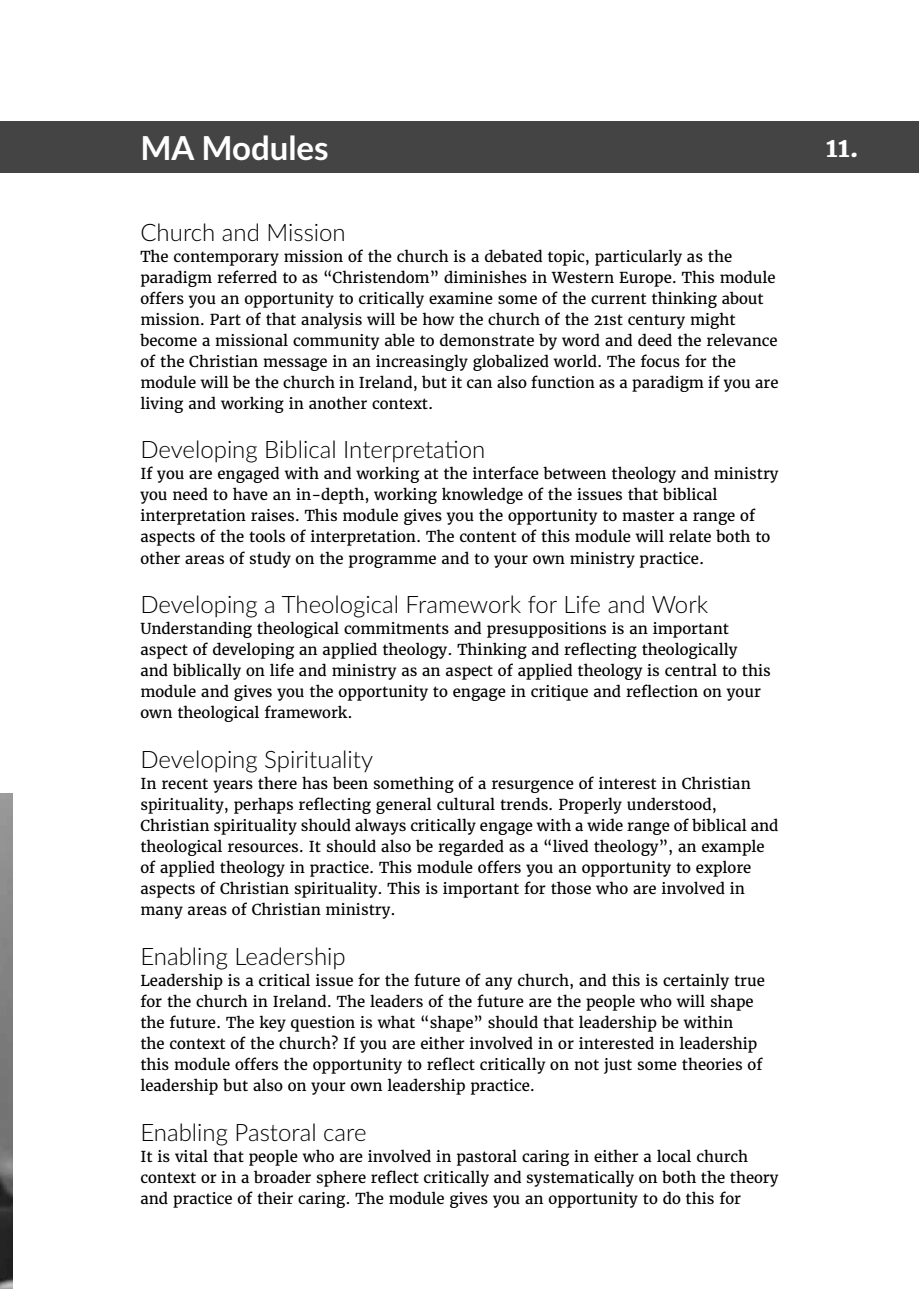
<style>
.page{position:relative;width:919px;height:1289px;background:#fff}
.page>*{position:absolute;margin:0;border:0;box-sizing:border-box;transform-origin:0 0}
.t1{font:700 33px "Lato";color:#fff}
.t2{font:700 27px "Merriweather";color:#fff}
.t3{font:300 24px "Lato";color:#000}
.t4{font:15px/21px "Merriweather";color:#000}
</style>
<div class="page">
<div style="left:0;top:121px;width:13px;height:52px;background:#444"></div>
<img style="left:0;top:793px;width:13px;height:495px">
<div style="left:13px;top:121px;width:905px;height:52px;background:#444"></div>
<h1 class="t1" style="left:140px;top:124px;width:190px">MA Modules</h1>
<h3 class="t3" style="left:140px;top:215px;width:207px">Church and Mission</h3>
<p class="t4" style="left:140px;top:246px;width:639px">The contemporary mission of the church is a debated topic, particularly as the paradigm referred to as “Christendom” diminishes in Western Europe. This module offers you an opportunity to critically examine some of the current thinking about mission. Part of that analysis will be how the church of the 21st century might become a missional community able to demonstrate by word and deed the relevance of the Christian message in an increasingly globalized world. The focus for the module will be the church in Ireland, but it can also function as a paradigm if you are living and working in another context.</p>
<h3 class="t3" style="left:140px;top:433px;width:346px">Developing Biblical Interpretation</h3>
<p class="t4" style="left:140px;top:463px;width:639px">If you are engaged with and working at the interface between theology and ministry you need to have an in-depth, working knowledge of the issues that biblical interpretation raises. This module gives you the opportunity to master a range of aspects of the tools of interpretation. The content of this module will relate both to other areas of study on the programme and to your own ministry practice.</p>
<h3 class="t3" style="left:140px;top:588px;width:569px">Developing a Theological Framework for Life and Work</h3>
<p class="t4" style="left:140px;top:618px;width:632px">Understanding theological commitments and presuppositions is an important aspect of developing an applied theology. Thinking and reflecting theologically<br>and biblically on life and ministry as an aspect of applied theology is central to this module and gives you the opportunity to engage in critique and reflection on your own theological framework.</p>
<h3 class="t3" style="left:140px;top:743px;width:234px">Developing Spirituality</h3>
<p class="t4" style="left:140px;top:773px;width:639px">In recent years there has been something of a resurgence of interest in Christian spirituality, perhaps reflecting general cultural trends. Properly understood, Christian spirituality should always critically engage with a wide range of biblical and theological resources. It should also be regarded as a “lived theology”, an example of applied theology in practice. This module offers you an opportunity to explore aspects of Christian spirituality. This is important for those who are involved in many areas of Christian ministry.</p>
<h3 class="t3" style="left:140px;top:939px;width:207px">Enabling Leadership</h3>
<p class="t4" style="left:140px;top:970px;width:626px">Leadership is a critical issue for the future of any church, and this is certainly true for the church in Ireland. The leaders of the future are the people who will shape the future. The key question is what “shape” should that leadership be within<br>the context of the church? If you are either involved in or interested in leadership this module offers the opportunity to reflect critically on not just some theories of leadership but also on your own leadership practice.</p>
<h3 class="t3" style="left:140px;top:1115px;width:227px">Enabling Pastoral care</h3>
<p class="t4" style="left:140px;top:1146px;width:639px">It is vital that people who are involved in pastoral caring in either a local church context or in a broader sphere reflect critically and systematically on both the theory and practice of their caring. The module gives you an opportunity to do this for</p>
<h2 class="t2" style="left:825px;top:130px;width:35px">11.</h2>
</div>
